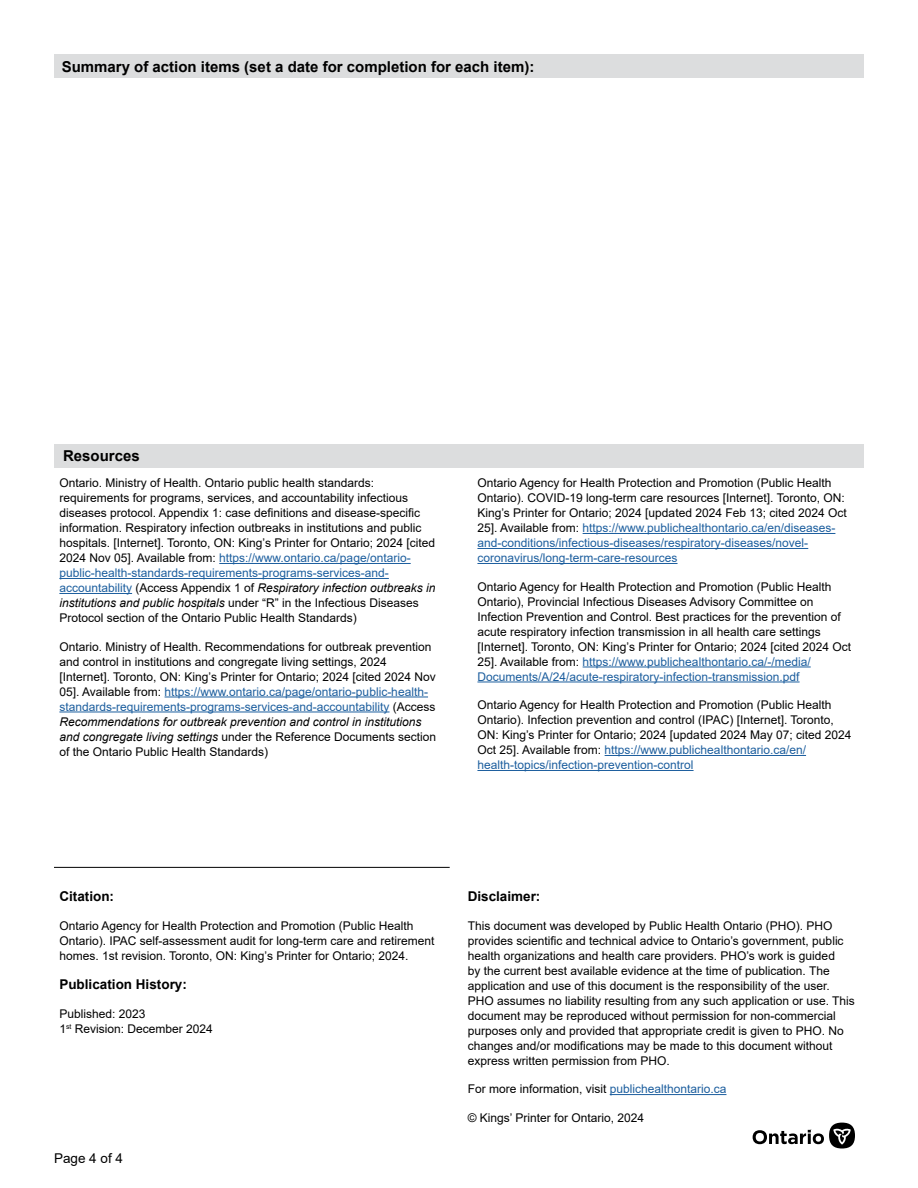
<style>
.page{position:relative;width:918px;height:1188px;background:#fff}
.page>*{position:absolute;margin:0;border:0;box-sizing:border-box;transform-origin:0 0}
.Heading_2{font:700 15px "Rlkpmx Arial";color:#000}
.Body_Text{font:700 13.5px "Rlkpmx Arial";color:#000}
.t1{font:13.5px "Gmfgqy Arial";color:#000}
.Body_Text-2{font:12px/15px "Gmfgqy Arial";color:#000}
.Body_Text-3{font:12px/15px "Gmfgqy Arial";color:#1c5e9e}
.Body_Text-4{font:12px "Pdjldx Arial";color:#000}
.s1{font-family:"Pdjldx Arial"}
.s2{color:#1c5e9e}
.s3{font-family:"Xbhknv Arial";font-style:italic}
.s4{color:#000}
.s5{font-family:"Pdjldx Arial";color:#000}
</style>
<div class="page">
<div style="left:54px;top:444px;width:810px;height:24px;background:#dcddde"></div>
<div style="left:54px;top:54px;width:810px;height:24px;background:#dcddde"></div>
<hr style="left:54px;top:867px;width:396px;height:1px;background:#000">
<hr style="left:219px;top:563px;width:192px;height:1px;background:#1c5e9e">
<hr style="left:59px;top:578px;width:330px;height:1px;background:#1c5e9e">
<hr style="left:59px;top:593px;width:73px;height:1px;background:#1c5e9e">
<hr style="left:165px;top:697px;width:263px;height:1px;background:#1c5e9e">
<hr style="left:59px;top:712px;width:331px;height:1px;background:#1c5e9e">
<hr style="left:583px;top:533px;width:252px;height:1px;background:#1c5e9e">
<hr style="left:477px;top:548px;width:331px;height:1px;background:#1c5e9e">
<hr style="left:477px;top:563px;width:201px;height:1px;background:#1c5e9e">
<hr style="left:583px;top:667px;width:228px;height:1px;background:#1c5e9e">
<hr style="left:477px;top:682px;width:323px;height:1px;background:#1c5e9e">
<hr style="left:605px;top:755px;width:201px;height:1px;background:#1c5e9e">
<hr style="left:477px;top:770px;width:217px;height:1px;background:#1c5e9e">
<hr style="left:610px;top:1094px;width:116px;height:1px;background:#1c5e9e">
<svg style="left:753px;top:1130px;width:71px;height:14px"></svg>
<div style="left:829px;top:1123px;width:26px;height:26px;background:#000;border-radius:50%"></div>
<svg style="left:833px;top:1128px;width:18px;height:17px"></svg>
<h2 class="Heading_2" style="left:62px;top:56px;width:474px">Summary of action items (set a date for completion for each item):</h2>
<h2 class="Heading_2" style="left:63px;top:445px;width:78px">Resources</h2>
<p class="Body_Text-2" style="left:59px;top:475px;width:378px">Ontario. Ministry of Health. Ontario public health standards: requirements for programs, services, and accountability infectious <span class="s1">diseases protocol. Appendix 1: case definitions and disease-specific </span>information. Respiratory infection outbreaks in institutions and public <span class="s1">hospitals. [Internet]. Toronto, ON: King’s Printer for Ontario; 2024 [cited 2024 Nov 05]. Available from:</span> <span class="s2">https://www.ontario.ca/page/ontario&shy;public-health-standards-requirements-programs-services-and&shy;accountability</span> <span class="s1">(Access Appendix 1 of</span> <span class="s3">Respiratory infection outbreaks in institutions and public hospitals</span> <span class="s1">under “R” in the Infectious Diseases </span>Protocol section of the Ontario Public Health Standards)</p>
<p class="Body_Text-2" style="left:59px;top:639px;width:378px">Ontario. Ministry of Health. Recommendations for outbreak prevention and control in institutions and congregate living settings, 2024 <span class="s1">[Internet]. Toronto, ON: King’s Printer for Ontario; 2024 [cited 2024 Nov </span>05]. Available from: <span class="s2">https://www.ontario.ca/page/ontario-public-health&shy;standards-requirements-programs-services-and-accountability</span> (Access <span class="s3">Recommendations for outbreak prevention and control in institutions and congregate living settings</span> under the Reference Documents section of the Ontario Public Health Standards)</p>
<p class="Body_Text-3" style="left:477px;top:475px;width:371px"><span class="s4">Ontario Agency for Health Protection and Promotion (Public Health </span><span class="s5">Ontario). COVID-19 long-term care resources [Internet]. Toronto, ON:<br>King’s Printer for Ontario; 2024 [updated 2024 Feb 13; cited 2024 Oct </span><span class="s4">25]. Available from:</span> https://www.publichealthontario.ca/en/diseases&shy;and-conditions/infectious-diseases/respiratory-diseases/novel&shy;coronavirus/long-term-care-resources</p>
<p class="Body_Text-2" style="left:477px;top:579px;width:375px">Ontario Agency for Health Protection and Promotion (Public Health Ontario), Provincial Infectious Diseases Advisory Committee on Infection Prevention and Control. Best practices for the prevention of acute respiratory infection transmission in all health care settings <span class="s1">[Internet]. Toronto, ON: King’s Printer for Ontario; 2024 [cited 2024 Oct </span>25]. Available from: <span class="s2">https://www.publichealthontario.ca/-/media/ Documents/A/24/acute-respiratory-infection-transmission.pdf</span></p>
<p class="Body_Text-2" style="left:477px;top:697px;width:375px">Ontario Agency for Health Protection and Promotion (Public Health Ontario). Infection prevention and control (IPAC) [Internet]. Toronto, <span class="s1">ON: King’s Printer for Ontario; 2024 [updated 2024 May 07; cited 2024<br></span>Oct 25]. Available from: <span class="s2">https://www.publichealthontario.ca/en/ health-topics/infection-prevention-control</span></p>
<p class="Body_Text" style="left:59px;top:887px;width:56px">Citation:</p>
<p class="Body_Text-2" style="left:59px;top:918px;width:377px">Ontario Agency for Health Protection and Promotion (Public Health<br>Ontario). IPAC self-assessment audit for long-term care and retirement <span class="s1">homes. 1st revision. Toronto, ON: King’s Printer for Ontario; 2024.</span></p>
<p class="Body_Text" style="left:59px;top:975px;width:129px">Publication History:</p>
<p class="Body_Text-2" style="left:59px;top:1006px;width:88px">Published: 2023</p>
<p class="Body_Text-2" style="left:59px;top:1021px;width:155px">1<sup>st</sup> Revision: December 2024</p>
<p class="t1" style="left:54px;top:1149px;width:71px">Page 4 of 4</p>
<p class="Body_Text" style="left:468px;top:887px;width:74px">Disclaimer:</p>
<p class="Body_Text-2" style="left:468px;top:918px;width:389px">This document was developed by Public Health Ontario (PHO). PHO <span class="s1">provides scientific and technical advice to Ontario’s government, public </span>health organizations and health care providers. PHO’s work is guided<br>by the current best available evidence at the time of publication. The application and use of this document is the responsibility of the user.<br>PHO assumes no liability resulting from any such application or use. This document may be reproduced without permission for non-commercial <span class="s1">purposes only and provided that appropriate credit is given to PHO. No changes and/or modifications may be made to this document without express written permission from PHO.</span></p>
<p class="Body_Text-2" style="left:468px;top:1082px;width:260px">For more information, visit <span class="s2">publichealthontario.ca</span></p>
<p class="Body_Text-4" style="left:468px;top:1109px;width:178px">© Kings’ Printer for Ontario, 2024</p>
</div>
